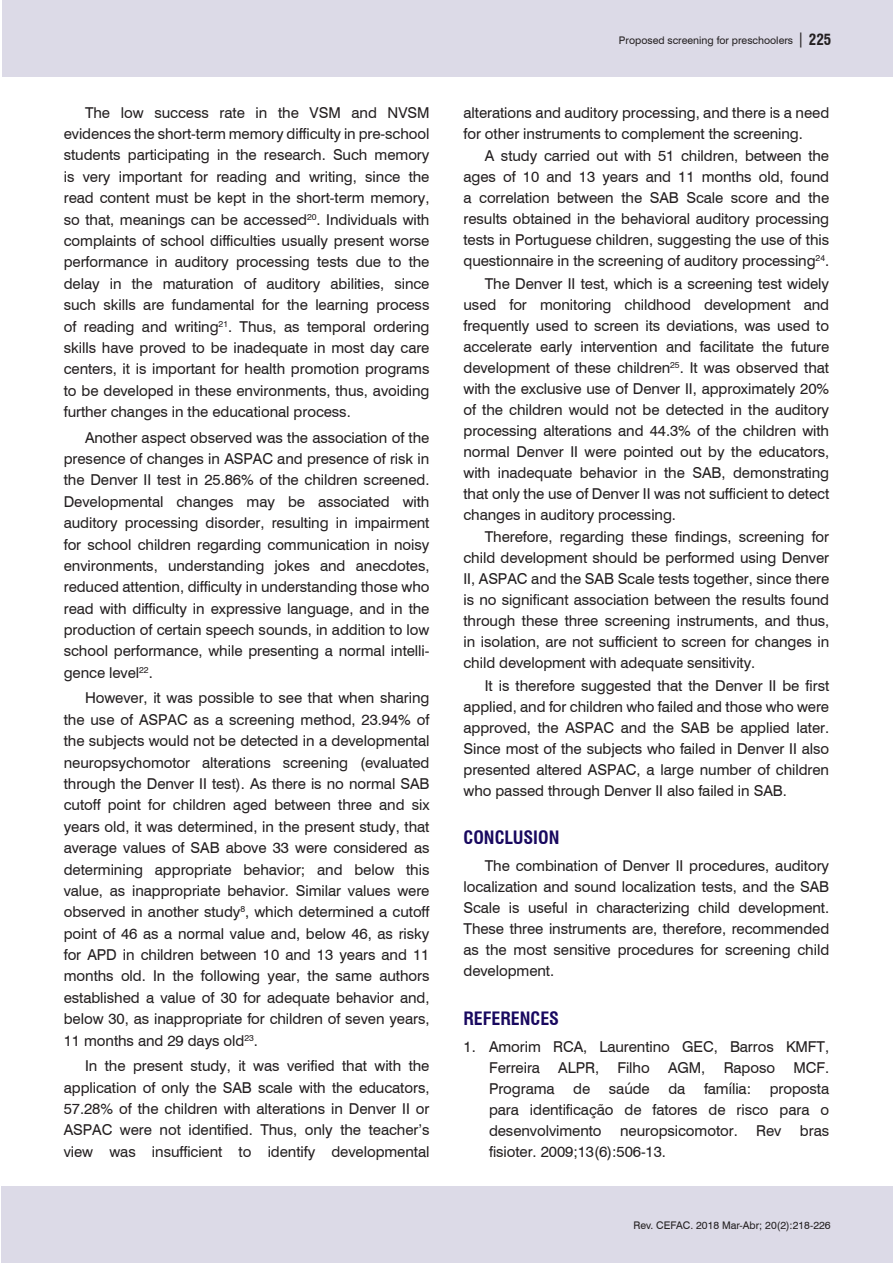
<style>
.page{position:relative;width:893px;height:1263px;background:#fff}
.page>*{position:absolute;margin:0;border:0;box-sizing:border-box;transform-origin:0 0}
.Nivel_1{font:700 condensed 18px "Swiss 721 BT";color:#18085f}
.Corpo_do_texto_INGL{font:15px/21.5px "Swiss 721 BT";letter-spacing:-.005em;color:#231f20;text-align:justify}
.Referencias_-_numer{font:15px/21px "Swiss 721 BT";letter-spacing:-.005em;color:#231f20;text-align:justify}
.t1{font:10.5px "Swiss 721 BT";color:#231f20}
.s1{font-size:15px}
.s2{font-weight:700;font-stretch:condensed;font-size:15px}
</style>
<div class="page">
<div style="left:1px;top:1186px;width:892px;height:77px;background:#dcdae7"></div>
<div style="left:2px;top:0;width:891px;height:77px;background:#dcdae7"></div>
<p class="Corpo_do_texto_INGL" style="left:64px;top:101px;width:367px;text-indent:21px">The low success rate in the VSM and NVSM evidences the short-term memory difficulty in pre-school students participating in the research. Such memory is very important for reading and writing, since the read content must be kept in the short-term memory, so that, meanings can be accessed<sup>20</sup>. Individuals with complaints of school difficulties usually present worse performance in auditory processing tests due to the delay in the maturation of auditory abilities, since such skills are fundamental for the learning process of reading and writing<sup>21</sup>. Thus, as temporal ordering skills have proved to be inadequate in most day care centers, it is important for health promotion programs to be developed in these environments, thus, avoiding further changes in the educational process.</p>
<p class="Corpo_do_texto_INGL" style="left:64px;top:426px;width:367px;text-indent:21px">Another aspect observed was the association of the presence of changes in ASPAC and presence of risk in the Denver II test in 25.86% of the children screened.<br>Developmental changes may be associated with auditory processing disorder, resulting in impairment for school children regarding communication in noisy environments, understanding jokes and anecdotes, reduced attention, difficulty in understanding those who read with difficulty in expressive language, and in the production of certain speech sounds, in addition to low school performance, while presenting a normal intelli&shy;gence level<sup>22</sup>.</p>
<p class="Corpo_do_texto_INGL" style="left:64px;top:687px;width:367px;text-indent:21px">However, it was possible to see that when sharing the use of ASPAC as a screening method, 23.94% of the subjects would not be detected in a developmental neuropsychomotor alterations screening (evaluated through the Denver II test). As there is no normal SAB cutoff point for children aged between three and six years old, it was determined, in the present study, that average values of SAB above 33 were considered as determining appropriate behavior; and below this value, as inappropriate behavior. Similar values were observed in another study<sup>8</sup>, which determined a cutoff point of 46 as a normal value and, below 46, as risky for APD in children between 10 and 13 years and 11 months old. In the following year, the same authors established a value of 30 for adequate behavior and, below 30, as inappropriate for children of seven years, 11 months and 29 days old<sup>23</sup>.</p>
<p class="Corpo_do_texto_INGL" style="left:64px;top:1054px;width:367px;text-indent:21px">In the present study, it was verified that with the application of only the SAB scale with the educators, 57.28% of the children with alterations in Denver II or ASPAC were not identified. Thus, only the teacher’s view was insufficient to identify developmental</p>
<p class="t1" style="left:619px;top:33px;width:214px">Proposed screening for preschoolers <span class="s1">|</span> <span class="s2">225</span></p>
<p class="Corpo_do_texto_INGL" style="left:463px;top:101px;width:367px;line-height:21px">alterations and auditory processing, and there is a need for other instruments to complement the screening.</p>
<p class="Corpo_do_texto_INGL" style="left:463px;top:145px;width:367px;line-height:21px;text-indent:21px">A study carried out with 51 children, between the ages of 10 and 13 years and 11 months old, found a correlation between the SAB Scale score and the results obtained in the behavioral auditory processing tests in Portuguese children, suggesting the use of this questionnaire in the screening of auditory processing<sup>24</sup>.</p>
<p class="Corpo_do_texto_INGL" style="left:463px;top:272px;width:367px;line-height:21px;text-indent:21px">The Denver II test, which is a screening test widely used for monitoring childhood development and frequently used to screen its deviations, was used to accelerate early intervention and facilitate the future development of these children<sup>25</sup>. It was observed that with the exclusive use of Denver II, approximately 20% of the children would not be detected in the auditory processing alterations and 44.3% of the children with normal Denver II were pointed out by the educators, with inadequate behavior in the SAB, demonstrating that only the use of Denver II was not sufficient to detect changes in auditory processing.</p>
<p class="Corpo_do_texto_INGL" style="left:463px;top:526px;width:367px;line-height:21px;text-indent:21px">Therefore, regarding these findings, screening for child development should be performed using Denver II, ASPAC and the SAB Scale tests together, since there is no significant association between the results found through these three screening instruments, and thus, in isolation, are not sufficient to screen for changes in child development with adequate sensitivity.</p>
<p class="Corpo_do_texto_INGL" style="left:463px;top:674px;width:367px;line-height:21px;text-indent:21px">It is therefore suggested that the Denver II be first applied, and for children who failed and those who were approved, the ASPAC and the SAB be applied later.<br>Since most of the subjects who failed in Denver II also presented altered ASPAC, a large number of children who passed through Denver II also failed in SAB.</p>
<p class="Nivel_1" style="left:463px;top:827px;width:97px">CONCLUSION</p>
<p class="Corpo_do_texto_INGL" style="left:463px;top:855px;width:367px;line-height:21px;text-indent:21px">The combination of Denver II procedures, auditory localization and sound localization tests, and the SAB Scale is useful in characterizing child development.<br>These three instruments are, therefore, recommended as the most sensitive procedures for screening child development.</p>
<p class="Nivel_1" style="left:463px;top:1007px;width:97px">REFERENCES</p>
<p class="Referencias_-_numer" style="left:489px;top:1035px;width:342px;text-indent:-26px">1. Amorim RCA, Laurentino GEC, Barros KMFT, Ferreira ALPR, Filho AGM, Raposo MCF.<br>Programa de saúde da família: proposta para identificação de fatores de risco para o desenvolvimento neuropsicomotor. Rev bras fisioter. 2009;13(6):506-13.</p>
<p class="t1" style="left:634px;top:1218px;width:199px">Rev. CEFAC. 2018 Mar-Abr; 20(2):218-226</p>
</div>
